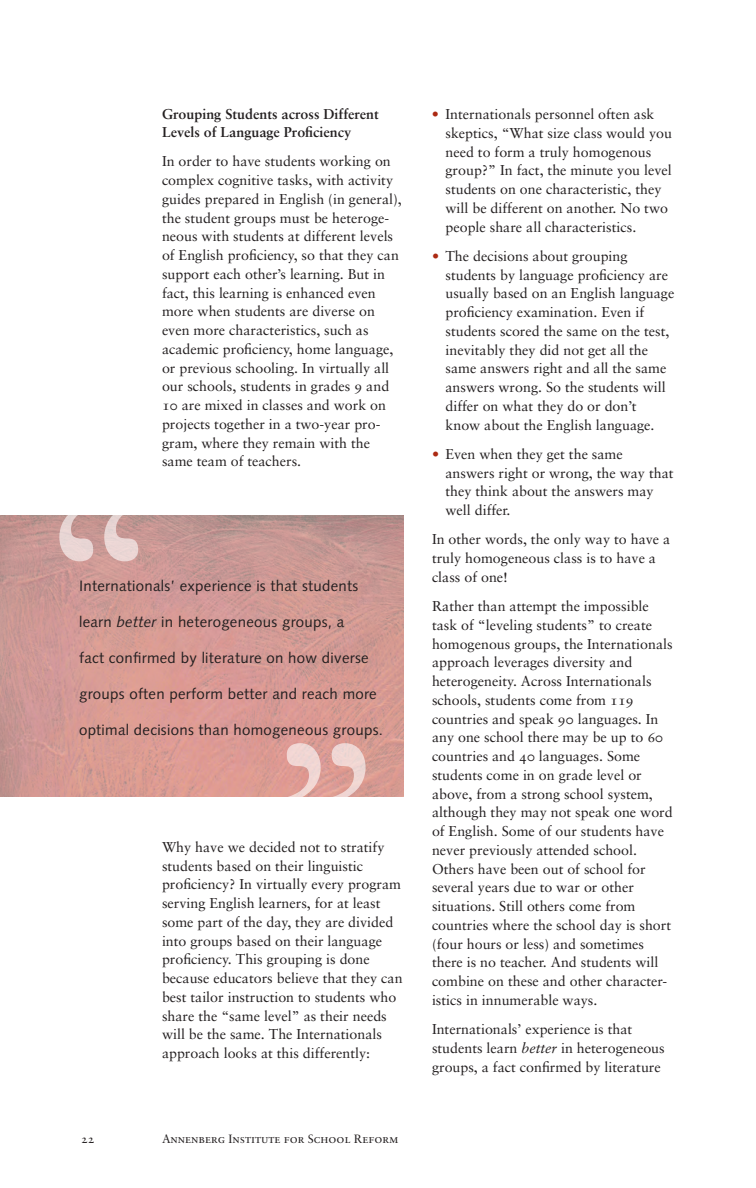
<style>
.page{position:relative;width:756px;height:1188px;background:#fff}
.page>*{position:absolute;margin:0;border:0;box-sizing:border-box;transform-origin:0 0}
.t1{font:220.35px "Sabon";color:#fff}
.Quote_Callout{font:15px "Syntax";letter-spacing:.02em;color:#231f20}
.Body_copy{font:14.25px/18.8px "Sabon";color:#231f20}
.Sub-heading_2{font:700 14.25px/18px "Sabon";color:#231f20}
.Body_copy-2{font:12px "Sabon Roman SC";color:#231f20}
.s1{font-family:"Sabon Roman SC"}
.s2{font-style:italic}
.s3{color:#ac2912}
</style>
<div class="page">
<p class="Sub-heading_2" style="left:162px;top:105px;width:218px">Grouping Students across Different<br>Levels of Language Proficiency</p>
<p class="Body_copy" style="left:162px;top:152px;width:241px">In order to have students working on complex cognitive tasks, with activity guides prepared in English (in general), the student groups must be heteroge&shy;neous with students at different levels of English proficiency, so that they can support each other’s learning. But in fact, this learning is enhanced even more when students are diverse on even more characteristics, such as academic proficiency, home language, or previous schooling. In virtually all our schools, students in grades <span class="s1">9</span> and <span class="s1">10</span> are mixed in classes and work on projects together in a two-year pro&shy;gram, where they remain with the same team of teachers.</p>
<h1 class="t1" style="left:38px;top:448px;width:124px">“</h1>
<p class="Quote_Callout" style="left:79px;top:576px;width:281px">Internationals’ experience is that students</p>
<p class="Quote_Callout" style="left:79px;top:612px;width:267px">learn <span class="s2">better</span> in heterogeneous groups, a</p>
<p class="Quote_Callout" style="left:79px;top:648px;width:291px">fact confirmed by literature on how diverse</p>
<p class="Quote_Callout" style="left:79px;top:684px;width:299px">groups often perform better and reach more</p>
<p class="Quote_Callout" style="left:79px;top:720px;width:305px">optimal decisions than homogeneous groups.</p>
<h1 class="t1" style="left:387px;top:856px;width:124px;rotate:-180deg">“</h1>
<p class="Body_copy" style="left:162px;top:837px;width:242px">Why have we decided not to stratify students based on their linguistic proficiency? In virtually every program serving English learners, for at least some part of the day, they are divided into groups based on their language proficiency. This grouping is done because educators believe that they can best tailor instruction to students who share the “same level” as their needs will be the same. The Internationals approach looks at this differently:</p>
<p class="Body_copy-2" style="left:81px;top:1132px;width:15px">22</p>
<p class="Body_copy-2" style="left:162px;top:1132px;width:238px">Annenberg Institute for School Reform</p>
<p class="Body_copy" style="left:446px;top:105px;width:228px;text-indent:-14px"><span class="s3">•</span> Internationals personnel often ask skeptics, “What size class would you need to form a truly homogenous group?” In fact, the minute you level students on one characteristic, they will be different on another. No two people share all characteristics.</p>
<p class="Body_copy" style="left:446px;top:246px;width:230px;text-indent:-13px"><span class="s3">•</span> The decisions about grouping students by language proficiency are usually based on an English language proficiency examination. Even if students scored the same on the test, inevitably they did not get all the same answers right and all the same answers wrong. So the students will differ on what they do or don’t know about the English language.</p>
<p class="Body_copy" style="left:446px;top:444px;width:230px;text-indent:-13px"><span class="s3">•</span> Even when they get the same answers right or wrong, the way that they think about the answers may well differ.</p>
<p class="Body_copy" style="left:432px;top:530px;width:240px">In other words, the only way to have a truly homogeneous class is to have a class of one!</p>
<p class="Body_copy" style="left:432px;top:597px;width:242px">Rather than attempt the impossible task of “leveling students” to create homogenous groups, the Internationals approach leverages diversity and heterogeneity. Across Internationals schools, students come from <span class="s1">119 </span>countries and speak <span class="s1">90</span> languages. In any one school there may be up to <span class="s1">60 </span>countries and <span class="s1">40</span> languages. Some students come in on grade level or above, from a strong school system, although they may not speak one word of English. Some of our students have never previously attended school.<br>Others have been out of school for several years due to war or other situations. Still others come from countries where the school day is short (four hours or less) and sometimes there is no teacher. And students will combine on these and other character&shy;istics in innumerable ways.</p>
<p class="Body_copy" style="left:432px;top:1020px;width:234px">Internationals’ experience is that students learn <span class="s2">better</span> in heterogeneous groups, a fact confirmed by literature</p>
</div>
